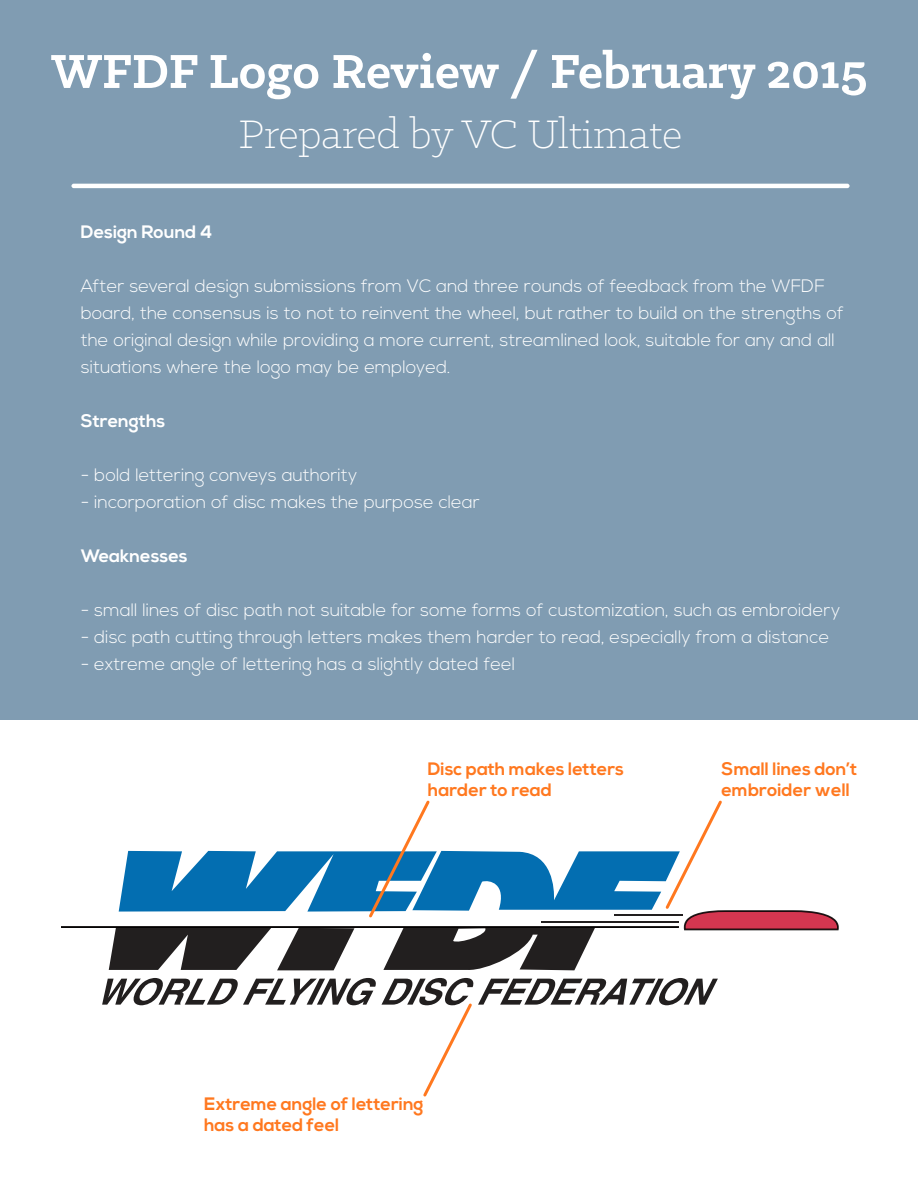
<style>
.page{position:relative;width:918px;height:1188px;background:#fff}
.page>*{position:absolute;margin:0;border:0;box-sizing:border-box;transform-origin:0 0}
.t1{font:700 54px "Klinic Slab";color:#fff}
.t2{font:300 45px "Klinic Slab";color:#fff}
.t3{font:300 18px/27px "Nexa";color:#fff}
.t4{font:700 18px/21px "Nexa";color:#ff781f}
.t5{font:700 18px "Nexa";color:#fff}
</style>
<div class="page">
<div style="left:0;top:0;width:918px;height:719px;background:#809cb2"></div>
<hr style="left:61px;top:926px;width:617px;height:2px;background:#221f1f">
<hr style="left:71px;top:184px;width:779px;height:4px;background:#fff;border-radius:2px">
<svg style="left:109px;top:800px;width:730px;height:170px"></svg>
<svg style="left:102px;top:978px;width:616px;height:119px"></svg>
<h1 class="t1" style="left:51px;top:36px;width:818px">WFDF Logo Review / February 2015</h1>
<h2 class="t2" style="left:239px;top:106px;width:445px">Prepared by VC Ultimate</h2>
<p class="t5" style="left:81px;top:221px;width:133px">Design Round 4</p>
<p class="t3" style="left:81px;top:273px;width:765px">After several design submissions from VC and three rounds of feedback from the WFDF board, the consensus is to not to reinvent the wheel, but rather to build on the strengths of the original design while providing a more current, streamlined look, suitable for any and all situations where the logo may be employed.</p>
<p class="t5" style="left:81px;top:410px;width:86px">Strengths</p>
<p class="t3" style="left:81px;top:462px;width:278px">- bold lettering conveys authority</p>
<p class="t3" style="left:81px;top:489px;width:401px">- incorporation of disc makes the purpose clear</p>
<p class="t5" style="left:81px;top:545px;width:108px">Weaknesses</p>
<p class="t3" style="left:81px;top:597px;width:761px">- small lines of disc path not suitable for some forms of customization, such as embroidery</p>
<p class="t3" style="left:81px;top:624px;width:750px">- disc path cutting through letters makes them harder to read, especially from a distance</p>
<p class="t3" style="left:81px;top:651px;width:436px">- extreme angle of lettering has a slightly dated feel</p>
<p class="t4" style="left:428px;top:759px;width:198px">Disc path makes letters harder to read</p>
<p class="t4" style="left:722px;top:759px;width:137px">Small lines don’t embroider well</p>
<p class="t4" style="left:204px;top:1094px;width:221px">Extreme angle of lettering has a dated feel</p>
</div>
